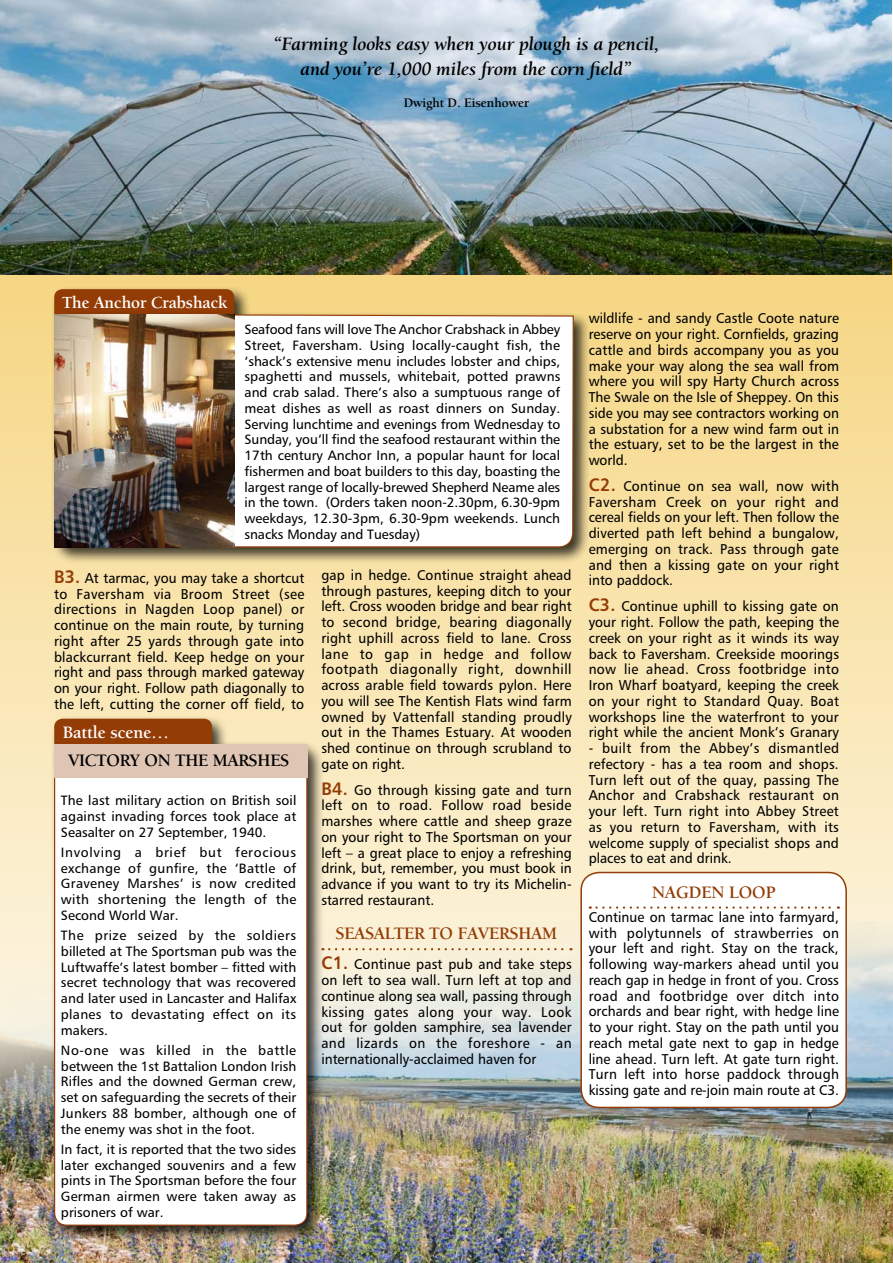
<style>
.page{position:relative;width:893px;height:1263px;background:#fff}
.page>*{position:absolute;margin:0;border:0;box-sizing:border-box;transform-origin:0 0}
.t1{font:italic 700 19.5px/25.5px "Berkeley Oldstyle IT Cby BT";color:#000;text-align:center}
.t2{font:700 18px "Berkeley Oldstyle IT Cby BT";color:#933c06}
.t3{font:700 18px "Berkeley Oldstyle IT Cby BT";letter-spacing:-.005em;color:#000}
.t4{font:700 18px "Berkeley Oldstyle IT Cby BT";color:#fff}
.t5{font:700 17.4px "Berkeley Oldstyle IT Cby BT";color:#fff}
.t6{font:14.25px/15.8px "Humanist 777 BT Roman B";letter-spacing:.01em;color:#000;text-align:justify;scale:.95 1}
.t7{font:13.5px/15.8px "Humanist 777 BT Roman B";letter-spacing:.005em;color:#000;text-align:justify}
.t8{font:700 13.5px "Berkeley Oldstyle IT Cby BT";color:#000}
.s1{font-family:"Humanist 777 BT Bold B";font-size:18px;color:#933c06}
</style>
<div class="page">
<svg style="left:0;top:260px;width:893px;height:617px;background:#f8e4ae"></svg>
<div style="left:0;top:877px;width:893px;height:386px;background:#fbf0d2"></div>
<img style="left:0;top:932px;width:893px;height:331px">
<div style="left:581px;top:872px;width:265px;height:235px;background:#fff;border-radius:18px"></div>
<div style="left:580px;top:872px;width:267px;height:236px;border:2px solid #933c06;border-radius:18px"></div>
<img style="left:0;top:0;width:892px;height:275px">
<svg style="left:329px;top:948px;width:242px;height:2px"></svg>
<svg style="left:590px;top:906px;width:249px;height:3px"></svg>
<div style="left:50px;top:310px;width:540px;height:254px;background:#000;opacity:.75"></div>
<img style="left:53px;top:0;width:521px;height:548px">
<img style="left:54px;top:315px;width:181px;height:232px">
<div style="left:50px;top:740px;width:274px;height:502px;background:#000;opacity:.75"></div>
<div style="left:55px;top:745px;width:252px;height:480px;background:#fff;border-radius:12px"></div>
<div style="left:50px;top:715px;width:179px;height:60px;background:#000;opacity:.75"></div>
<div style="left:54px;top:719px;width:158px;height:39px;background:#933c06;border-radius:9px"></div>
<div style="left:54px;top:744px;width:253px;height:33px;background:#dfc5b4"></div>
<h1 class="t1" style="left:273px;top:31px;width:387px">“Farming looks easy when your plough is a pencil, and you’re 1,000 miles from the corn field”</h1>
<p class="t8" style="left:404px;top:95px;width:127px">Dwight D. Eisenhower</p>
<p class="t5" style="left:63px;top:292px;width:166px">The Anchor Crabshack</p>
<p class="t7" style="left:244px;top:321px;width:317px">Seafood fans will love The Anchor Crabshack in Abbey Street, Faversham. Using locally-caught fish, the ‘shack’s extensive menu includes lobster and chips, spaghetti and mussels, whitebait, potted prawns and crab salad. There’s also a sumptuous range of meat dishes as well as roast dinners on Sunday.<br>Serving lunchtime and evenings from Wednesday to Sunday, you’ll find the seafood restaurant within the 17th century Anchor Inn, a popular haunt for local fishermen and boat builders to this day, boasting the largest range of locally-brewed Shepherd Neame ales in the town. (Orders taken noon-2.30pm, 6.30-9pm weekdays, 12.30-3pm, 6.30-9pm weekends. Lunch snacks Monday and Tuesday)</p>
<p class="t6" style="left:54px;top:570px;width:265px"><span class="s1">B3.</span> At tarmac, you may take a shortcut to Faversham via Broom Street (see directions in Nagden Loop panel) or continue on the main route, by turning right after 25 yards through gate into blackcurrant field. Keep hedge on your right and pass through marked gateway on your right. Follow path diagonally to the left, cutting the corner off field, to</p>
<p class="t6" style="left:321px;top:567px;width:265px">gap in hedge. Continue straight ahead through pastures, keeping ditch to your left. Cross wooden bridge and bear right to second bridge, bearing diagonally right uphill across field to lane. Cross lane to gap in hedge and follow footpath diagonally right, downhill across arable field towards pylon. Here you will see The Kentish Flats wind farm owned by Vattenfall standing proudly out in the Thames Estuary. At wooden shed continue on through scrubland to gate on right.</p>
<p class="t6" style="left:321px;top:782px;width:265px"><span class="s1">B4.</span> Go through kissing gate and turn left on to road. Follow road beside marshes where cattle and sheep graze on your right to The Sportsman on your left – a great place to enjoy a refreshing drink, but, remember, you must book in advance if you want to try its Michelin&shy;starred restaurant.</p>
<p class="t2" style="left:336px;top:923px;width:223px">SEASALTER TO FAVERSHAM</p>
<p class="t6" style="left:321px;top:956px;width:265px"><span class="s1">C1.</span> Continue past pub and take steps on left to sea wall. Turn left at top and continue along sea wall, passing through kissing gates along your way. Look out for golden samphire, sea lavender and lizards on the foreshore - an internationally-acclaimed haven for</p>
<p class="t4" style="left:63px;top:721px;width:108px">Battle scene…</p>
<p class="t3" style="left:68px;top:750px;width:222px">VICTORY ON THE MARSHES</p>
<p class="t7" style="left:61px;top:792px;width:237px">The last military action on British soil against invading forces took place at Seasalter on 27 September, 1940.</p>
<p class="t7" style="left:61px;top:844px;width:237px">Involving a brief but ferocious exchange of gunfire, the ‘Battle of Graveney Marshes’ is now credited with shortening the length of the Second World War.</p>
<p class="t7" style="left:61px;top:927px;width:237px">The prize seized by the soldiers billeted at The Sportsman pub was the Luftwaffe’s latest bomber – fitted with secret technology that was recovered and later used in Lancaster and Halifax planes to devastating effect on its makers.</p>
<p class="t7" style="left:61px;top:1042px;width:237px">No-one was killed in the battle between the 1st Battalion London Irish Rifles and the downed German crew, set on safeguarding the secrets of their Junkers 88 bomber, although one of the enemy was shot in the foot.</p>
<p class="t7" style="left:61px;top:1141px;width:237px">In fact, it is reported that the two sides later exchanged souvenirs and a few pints in The Sportsman before the four German airmen were taken away as prisoners of war.</p>
<p class="t6" style="left:589px;top:310px;width:265px">wildlife - and sandy Castle Coote nature reserve on your right. Cornfields, grazing cattle and birds accompany you as you make your way along the sea wall from where you will spy Harty Church across The Swale on the Isle of Sheppey. On this side you may see contractors working on a substation for a new wind farm out in the estuary, set to be the largest in the world.</p>
<p class="t6" style="left:589px;top:478px;width:265px"><span class="s1">C2.</span> Continue on sea wall, now with Faversham Creek on your right and cereal fields on your left. Then follow the diverted path left behind a bungalow, emerging on track. Pass through gate and then a kissing gate on your right into paddock.</p>
<p class="t6" style="left:589px;top:598px;width:265px"><span class="s1">C3.</span> Continue uphill to kissing gate on your right. Follow the path, keeping the creek on your right as it winds its way back to Faversham. Creekside moorings now lie ahead. Cross footbridge into Iron Wharf boatyard, keeping the creek on your right to Standard Quay. Boat workshops line the waterfront to your right while the ancient Monk’s Granary</p>
<p class="t6" style="left:589px;top:740px;width:265px">- built from the Abbey’s dismantled refectory - has a tea room and shops.<br>Turn left out of the quay, passing The Anchor and Crabshack restaurant on your left. Turn right into Abbey Street as you return to Faversham, with its welcome supply of specialist shops and places to eat and drink.</p>
<p class="t2" style="left:652px;top:881px;width:26px">Nagden</p>
<p class="t2" style="left:729px;top:881px;width:48px">Loop</p>
<p class="t6" style="left:589px;top:909px;width:265px">Continue on tarmac lane into farmyard, with polytunnels of strawberries on your left and right. Stay on the track, following way-markers ahead until you reach gap in hedge in front of you. Cross road and footbridge over ditch into orchards and bear right, with hedge line to your right. Stay on the path until you reach metal gate next to gap in hedge line ahead. Turn left. At gate turn right.<br>Turn left into horse paddock through kissing gate and re-join main route at C3.</p>
</div>
